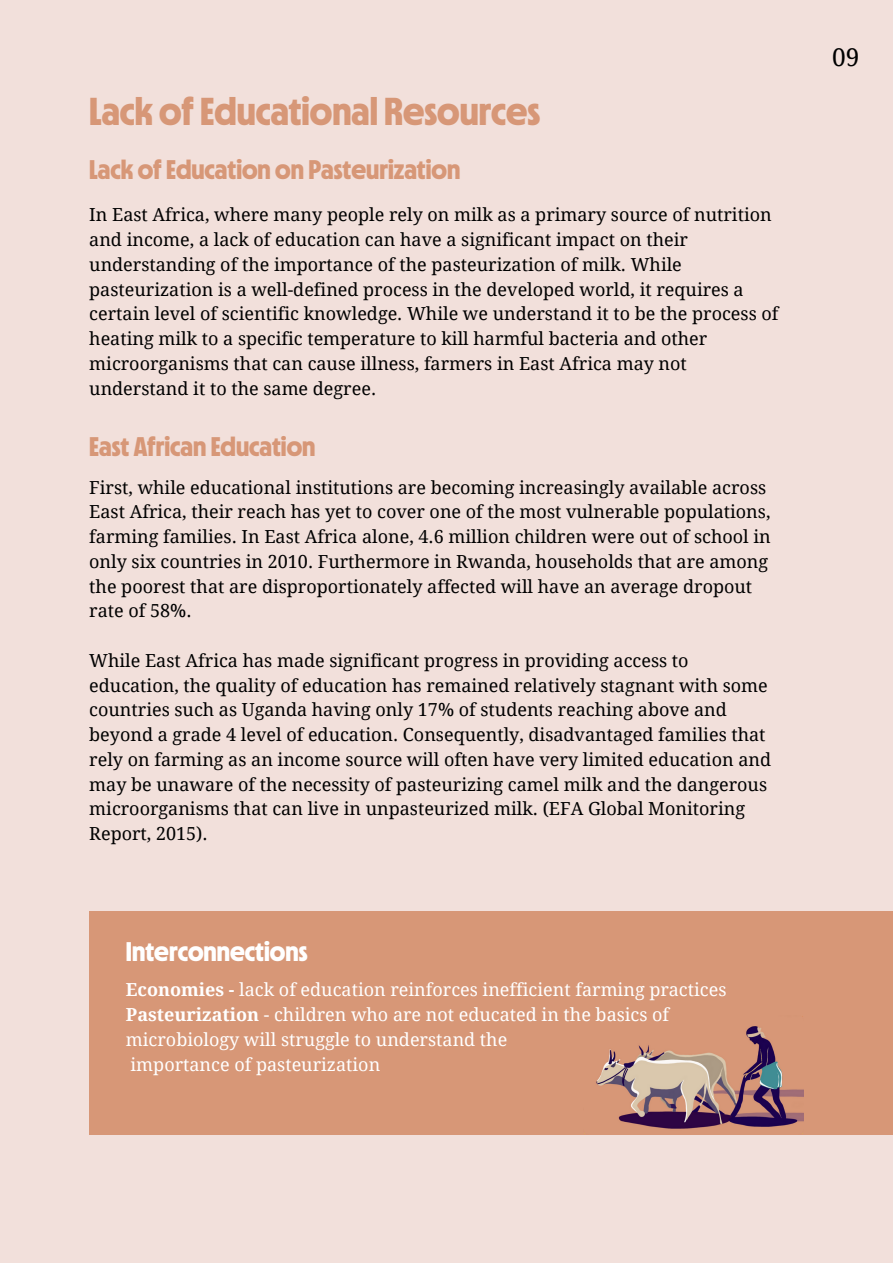
<style>
.page{position:relative;width:893px;height:1264px;background:#fff}
.page>*{position:absolute;margin:0;border:0;box-sizing:border-box;transform-origin:0 0}
.t1{font:700 39px "MD Nichrome Test";color:#d79777}
.t2{font:700 27px "MD Nichrome Test";color:#d79777}
.t3{font:700 27px "MD Nichrome Test";color:#fff}
.t4{font:24.45px "Droid Serif";color:#000}
.t5{font:18px/24.8px "Droid Serif";color:#000}
.t6{font:18px/24.8px "Droid Serif";color:#fff}
.s1{font-weight:700}
</style>
<div class="page">
<div style="left:0;top:0;width:892px;height:1262px;background:#f2e0db"></div>
<div style="left:89px;top:910px;width:803px;height:224px;background:#d79777"></div>
<img style="left:584px;top:1016px;width:219px;height:118px">
<h1 class="t1" style="left:89px;top:92px;width:452px">Lack of Educational Resources</h1>
<h2 class="t2" style="left:89px;top:156px;width:372px">Lack of Education on Pasteurization</h2>
<p class="t5" style="left:89px;top:203px;width:690px">In East Africa, where many people rely on milk as a primary source of nutrition and income, a lack of education can have a significant impact on their understanding of the importance of the pasteurization of milk. While pasteurization is a well-defined process in the developed world, it requires a certain level of scientific knowledge. While we understand it to be the process of heating milk to a specific temperature to kill harmful bacteria and other microorganisms that can cause illness, farmers in East Africa may not understand it to the same degree.</p>
<h2 class="t2" style="left:89px;top:433px;width:228px">East African Education</h2>
<p class="t5" style="left:89px;top:475px;width:683px">First, while educational institutions are becoming increasingly available across East Africa, their reach has yet to cover one of the most vulnerable populations, farming families. In East Africa alone, 4.6 million children were out of school in only six countries in 2010. Furthermore in Rwanda, households that are among the poorest that are disproportionately affected will have an average dropout rate of 58%.</p>
<p class="t5" style="left:89px;top:648px;width:683px">While East Africa has made significant progress in providing access to education, the quality of education has remained relatively stagnant with some countries such as Uganda having only 17% of students reaching above and beyond a grade 4 level of education. Consequently, disadvantaged families that rely on farming as an income source will often have very limited education and may be unaware of the necessity of pasteurizing camel milk and the dangerous microorganisms that can live in unpasteurized milk. (EFA Global Monitoring Report, 2015).</p>
<h2 class="t3" style="left:126px;top:938px;width:183px">Interconnections</h2>
<p class="t6" style="left:126px;top:977px;width:602px"><span class="s1">Economies -</span> lack of education reinforces inefficient farming practices <span class="s1">Pasteurization</span> - children who are not educated in the basics of microbiology will struggle to understand the<br>importance of pasteurization</p>
<h3 class="t4" style="left:832px;top:43px;width:29px">09</h3>
</div>
